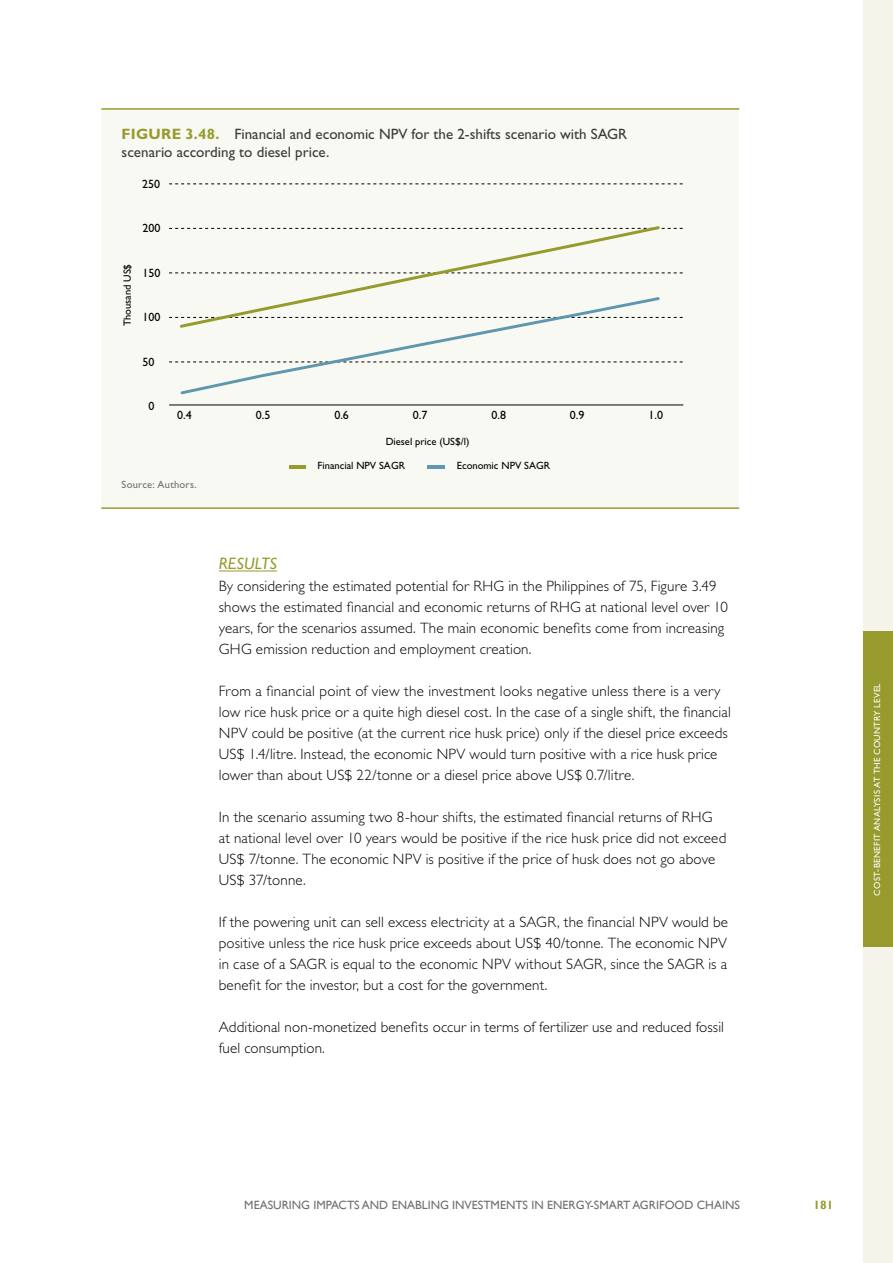
<style>
.page{position:relative;width:893px;height:1263px;background:#fff}
.page>*{position:absolute;margin:0;border:0;box-sizing:border-box;transform-origin:0 0}
.Head_7_grün_Kapitel{font:italic 16.5px "Gill Sans";letter-spacing:.01em;color:#979b2d}
.Fließtext{font:300 15px/21px "Gill Sans Std";letter-spacing:.01em;color:#000}
.Head_Tabelle_Figure{font:15px/18px "Gill Sans Std";color:#3c3c3b}
.t1{font:12px "Gill Sans";color:#6f6f71}
.t2{font:12px "Gill Sans";color:#000}
.t3{font:700 12px "Gill Sans";color:#979b2d}
.t4{font:10.5px "Gill Sans";color:#000}
.Note_Source{font:10.5px "Gill Sans Std";letter-spacing:.02em;color:#706f6f}
.t5{font:9px "Gill Sans Std";letter-spacing:.03em;color:#fff}
.s1{font-weight:700;color:#979b2d}
</style>
<div class="page">
<div style="left:863px;top:0;width:30px;height:1263px;background:#f5f4eb"></div>
<div style="left:863px;top:631px;width:30px;height:316px;background:#979b2d"></div>
<hr style="left:219px;top:571px;width:58px;height:1px;background:#979b2d">
<div style="left:101px;top:109px;width:638px;height:399px;background:#f9f9f3"></div>
<hr style="left:101px;top:108px;width:638px;height:2px;background:#979b2d">
<hr style="left:101px;top:507px;width:638px;height:2px;background:#979b2d">
<svg style="left:169px;top:273px;width:514px;height:1px"></svg>
<svg style="left:169px;top:228px;width:514px;height:1px"></svg>
<svg style="left:169px;top:317px;width:514px;height:1px"></svg>
<svg style="left:169px;top:362px;width:514px;height:1px"></svg>
<hr style="left:169px;top:405px;width:514px;height:1px;background:#000">
<svg style="left:169px;top:183px;width:514px;height:1px"></svg>
<svg style="left:178px;top:226px;width:484px;height:69px"></svg>
<svg style="left:178px;top:295px;width:484px;height:100px"></svg>
<hr style="left:289px;top:465px;width:16px;height:3px;background:#979b2d">
<hr style="left:428px;top:465px;width:17px;height:3px;background:#5e97af">
<p class="Head_Tabelle_Figure" style="left:122px;top:125px;width:507px"><span class="s1">FIGURE 3.48.</span> Financial and economic NPV for the 2-shifts scenario with SAGR scenario according to diesel price.</p>
<p class="t2" style="left:142px;top:177px;width:19px">250</p>
<p class="t2" style="left:142px;top:221px;width:19px">200</p>
<p class="t4" style="left:121px;top:326px;width:64px;rotate:-90deg">Thousand US$</p>
<p class="t2" style="left:142px;top:266px;width:19px">150</p>
<p class="t2" style="left:142px;top:310px;width:19px">100</p>
<p class="t2" style="left:142px;top:355px;width:13px">50</p>
<p class="t2" style="left:148px;top:399px;width:7px">0</p>
<p class="t2" style="left:177px;top:408px;width:16px">0.4</p>
<p class="t2" style="left:256px;top:408px;width:16px">0.5</p>
<p class="t2" style="left:334px;top:408px;width:16px">0.6</p>
<p class="t2" style="left:413px;top:408px;width:16px">0.7</p>
<p class="t2" style="left:491px;top:408px;width:16px">0.8</p>
<p class="t2" style="left:570px;top:408px;width:16px">0.9</p>
<p class="t2" style="left:648px;top:408px;width:16px">1.0</p>
<p class="t4" style="left:386px;top:435px;width:85px">Diesel price (US$/l)</p>
<p class="t4" style="left:318px;top:460px;width:89px">Financial NPV SAGR</p>
<p class="t4" style="left:457px;top:460px;width:95px">Economic NPV SAGR</p>
<p class="Note_Source" style="left:122px;top:478px;width:77px">Source: Authors.</p>
<p class="Head_7_grün_Kapitel" style="left:219px;top:554px;width:60px">RESULTS</p>
<p class="Fließtext" style="left:219px;top:576px;width:511px">By considering the estimated potential for RHG in the Philippines of 75, Figure 3.49 shows the estimated financial and economic returns of RHG at national level over 10 years, for the scenarios assumed. The main economic benefits come from increasing GHG emission reduction and employment creation.</p>
<p class="Fließtext" style="left:219px;top:681px;width:513px">From a financial point of view the investment looks negative unless there is a very low rice husk price or a quite high diesel cost. In the case of a single shift, the financial NPV could be positive (at the current rice husk price) only if the diesel price exceeds US$ 1.4/litre. Instead, the economic NPV would turn positive with a rice husk price lower than about US$ 22/tonne or a diesel price above US$ 0.7/litre.</p>
<p class="Fließtext" style="left:219px;top:807px;width:509px">In the scenario assuming two 8-hour shifts, the estimated financial returns of RHG at national level over 10 years would be positive if the rice husk price did not exceed US$ 7/tonne. The economic NPV is positive if the price of husk does not go above US$ 37/tonne.</p>
<p class="Fließtext" style="left:219px;top:912px;width:511px;text-align:justify">If the powering unit can sell excess electricity at a SAGR, the financial NPV would be positive unless the rice husk price exceeds about US$ 40/tonne. The economic NPV in case of a SAGR is equal to the economic NPV without SAGR, since the SAGR is a benefit for the investor, but a cost for the government.</p>
<p class="Fließtext" style="left:219px;top:1017px;width:507px">Additional non-monetized benefits occur in terms of fertilizer use and reduced fossil fuel consumption.</p>
<p class="t5" style="left:872px;top:895px;width:214px;rotate:-90deg">COST-BENEFIT ANALYSIS AT THE COUNTRY LEVEL</p>
<p class="t1" style="left:244px;top:1197px;width:497px">MEASURING IMPACTS AND ENABLING INVESTMENTS IN ENERGY-SMART AGRIFOOD CHAINS</p>
<p class="t3" style="left:814px;top:1197px;width:21px">181</p>
</div>
